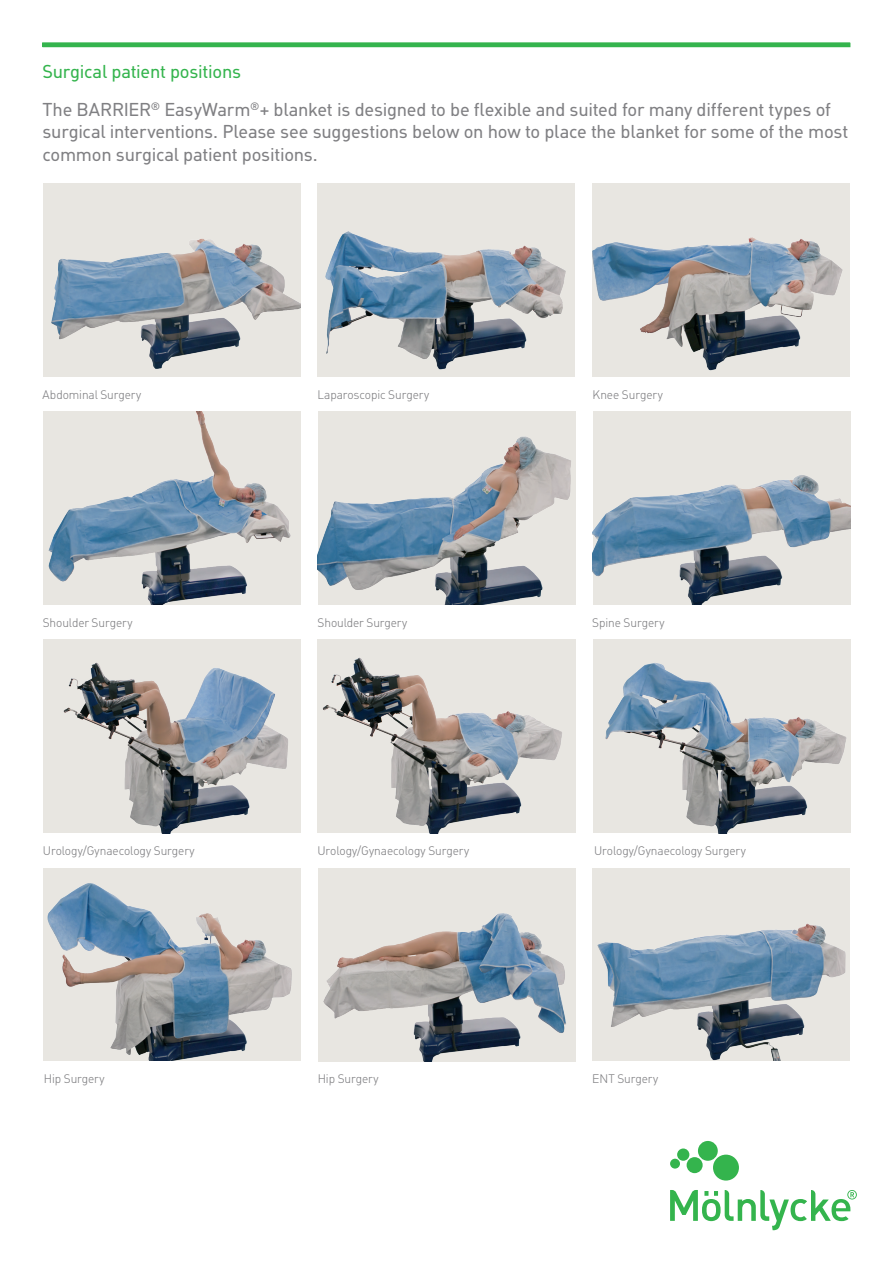
<style>
.page{position:relative;width:893px;height:1263px;background:#fff}
.page>*{position:absolute;margin:0;border:0;box-sizing:border-box;transform-origin:0 0}
.Bröd_ingress{font:18px/22.5px "Molnlycke Din";letter-spacing:-.015em;color:#808083}
.Bröd_heading{font:18px "Molnlycke Din";letter-spacing:-.015em;color:#34b44d}
.Captions_page2{font:300 12px "Molnlycke Din";letter-spacing:-.005em;color:#808083}
</style>
<div class="page">
<svg style="left:670px;top:1141px;width:187px;height:89px"></svg>
<hr style="left:43px;top:43px;width:807px;height:4px;background:#34b44d">
<img style="left:43px;top:184px;width:257px;height:193px">
<img style="left:43px;top:412px;width:257px;height:193px">
<img style="left:592px;top:184px;width:258px;height:193px">
<img style="left:593px;top:412px;width:257px;height:193px">
<img style="left:43px;top:868px;width:257px;height:193px">
<img style="left:317px;top:640px;width:259px;height:193px">
<img style="left:593px;top:868px;width:257px;height:193px">
<img style="left:317px;top:184px;width:258px;height:193px">
<img style="left:317px;top:411px;width:258px;height:194px">
<img style="left:593px;top:641px;width:257px;height:192px">
<img style="left:43px;top:640px;width:257px;height:193px">
<img style="left:318px;top:868px;width:257px;height:193px">
<p class="Bröd_heading" style="left:43px;top:61px;width:200px">Surgical patient positions</p>
<p class="Bröd_ingress" style="left:43px;top:98px;width:807px">The BARRIER<sup>®</sup> EasyWarm<sup>®</sup>+ blanket is designed to be flexible and suited for many different types of surgical interventions. Please see suggestions below on how to place the blanket for some of the most common surgical patient positions.</p>
<p class="Captions_page2" style="left:43px;top:388px;width:100px">Abdominal Surgery</p>
<p class="Captions_page2" style="left:317px;top:388px;width:113px">Laparoscopic Surgery</p>
<p class="Captions_page2" style="left:592px;top:388px;width:72px">Knee Surgery</p>
<p class="Captions_page2" style="left:43px;top:616px;width:91px">Shoulder Surgery</p>
<p class="Captions_page2" style="left:317px;top:616px;width:91px">Shoulder Surgery</p>
<p class="Captions_page2" style="left:592px;top:616px;width:74px">Spine Surgery</p>
<p class="Captions_page2" style="left:43px;top:844px;width:153px">Urology/Gynaecology Surgery</p>
<p class="Captions_page2" style="left:317px;top:844px;width:153px">Urology/Gynaecology Surgery</p>
<p class="Captions_page2" style="left:594px;top:844px;width:153px">Urology/Gynaecology Surgery</p>
<p class="Captions_page2" style="left:44px;top:1072px;width:62px">Hip Surgery</p>
<p class="Captions_page2" style="left:318px;top:1072px;width:62px">Hip Surgery</p>
<p class="Captions_page2" style="left:592px;top:1072px;width:67px">ENT Surgery</p>
</div>
